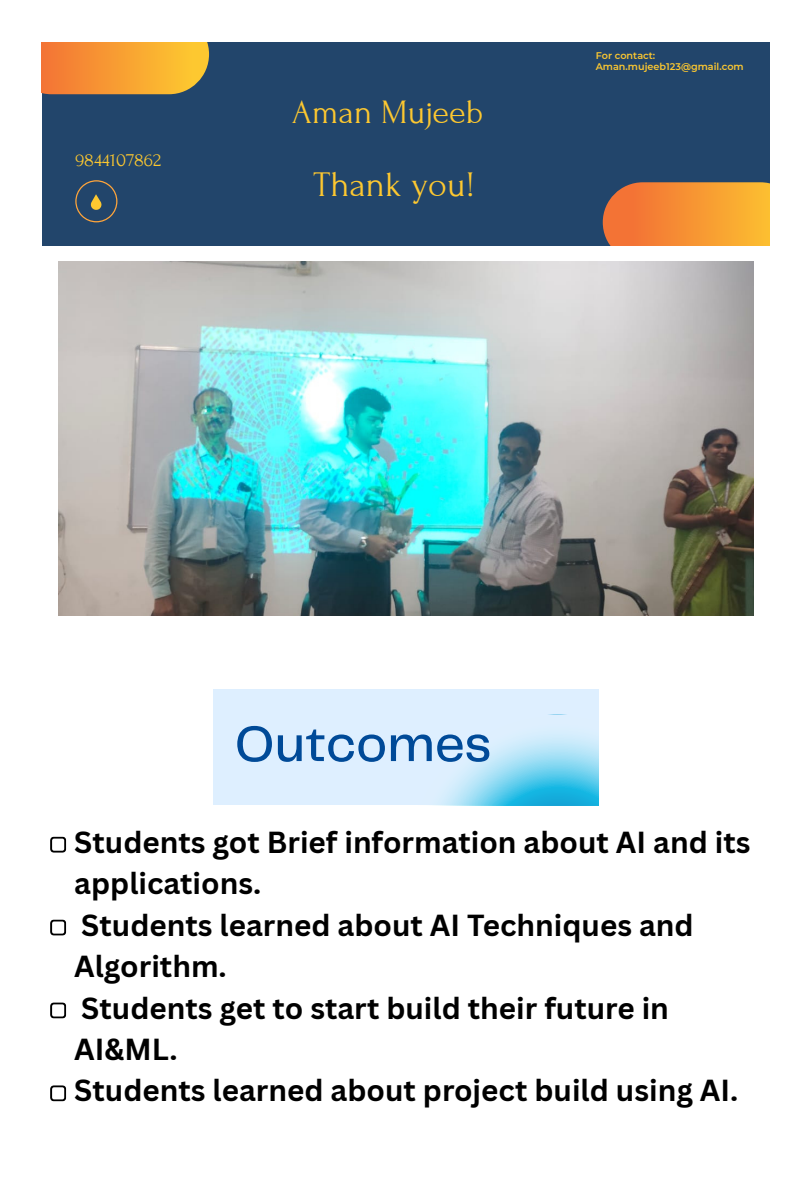
<style>
.page{position:relative;width:810px;height:1181px;background:#fff}
.page>*{position:absolute;margin:0;border:0;box-sizing:border-box;transform-origin:0 0}
.t1{font:500 51.45px "Telegraf";color:#004a98}
.t2{font:36px "Forum";color:#fdc830}
.t3{font:34.2px "Forum";color:#fdc830}
.t4{font:700 29.7px/41.4px "Canva Sans";color:#000}
.t5{font:18.9px "Forum";color:#fdc830}
.t6{font:600 9.6px/11.4px "Montserrat";color:#fdc830}
</style>
<div class="page">
<div style="left:42px;top:42px;width:727px;height:203px;background:#22456b"></div>
<svg style="left:603px;top:182px;width:167px;height:63px;background:#ed9035"></svg>
<svg style="left:42px;top:42px;width:167px;height:52px;background:#ef9c34"></svg>
<svg style="left:75px;top:180px;width:42px;height:42px"></svg>
<img style="left:58px;top:261px;width:695px;height:354px">
<div style="left:213px;top:689px;width:386px;height:115px;background:#deefff"></div>
<svg style="left:406px;top:714px;width:193px;height:91px"></svg>
<svg style="left:50px;top:836px;width:16px;height:16px"></svg>
<svg style="left:50px;top:919px;width:16px;height:16px"></svg>
<svg style="left:50px;top:1002px;width:16px;height:16px"></svg>
<svg style="left:50px;top:1085px;width:16px;height:16px"></svg>
<p class="t5" style="left:75px;top:150px;width:87px">9844107862</p>
<p class="t3" style="left:292px;top:94px;width:193px">Aman Mujeeb</p>
<p class="t2" style="left:313px;top:165px;width:163px">Thank you!</p>
<p class="t6" style="left:596px;top:50px;width:150px">For contact:<br>Aman.mujeeb123@gmail.com</p>
<p class="t1" style="left:234px;top:722px;width:258px">Outcomes</p>
<p class="t4" style="left:74px;top:820px;width:678px">Students got Brief information about AI and its applications.</p>
<p class="t4" style="left:74px;top:903px;width:621px">Students learned about AI Techniques and<br>Algorithm.</p>
<p class="t4" style="left:74px;top:986px;width:596px">Students get to start build their future in<br>AI&amp;ML.</p>
<p class="t4" style="left:74px;top:1069px;width:666px">Students learned about project build using AI.</p>
</div>
